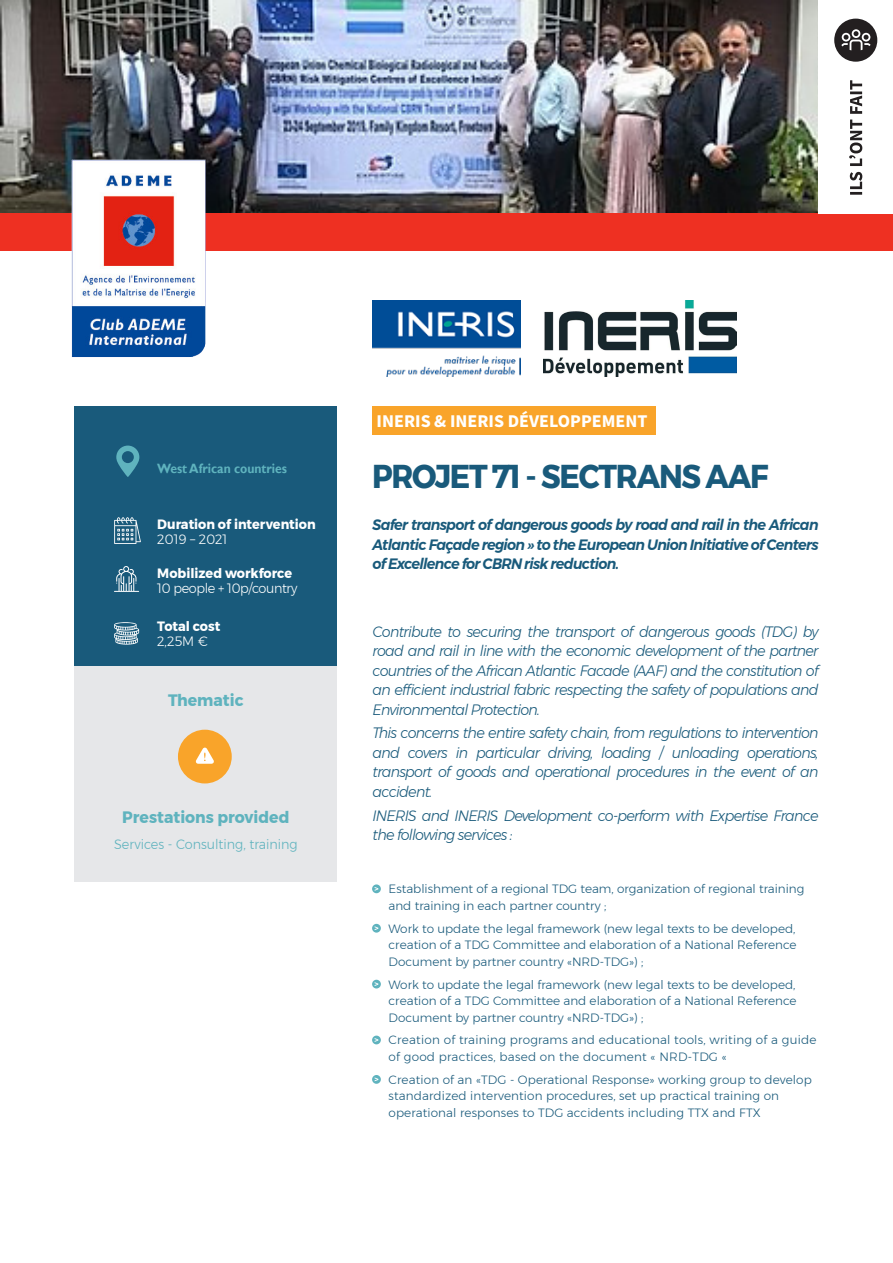
<style>
.page{position:relative;width:893px;height:1263px;background:#fff}
.page>*{position:absolute;margin:0;border:0;box-sizing:border-box;transform-origin:0 0}
.t1{font:700 33px "Montserrat";letter-spacing:-.04em;color:#195a7b;scale:.92 1}
.t2{font:700 18px "Source Sans Pro";color:#fff}
.t3{font:700 16.5px "Montserrat";color:#5fb3be;scale:.95 1}
.t4{font:italic 300 15px/19.5px "Montserrat";letter-spacing:-.05em;color:#195a7b;text-align:justify;scale:.95 1}
.t5{font:italic 600 15px/19.5px "Montserrat";letter-spacing:-.05em;color:#195a7b;text-align:justify;scale:.95 1}
.t6{font:700 13.5px "Montserrat";color:#fff;scale:.95 1}
.t7{font:300 13.5px "Montserrat";color:#5fb3be;scale:.95 1}
.t8{font:300 13.5px "Montserrat";letter-spacing:-.03em;color:#fff;scale:.95 1}
.t9{font:700 13.5px "Gill Sans";color:#5fb3be;scale:.9 1}
.t10{font:300 13.5px "Montserrat";color:#fff;scale:.95 1}
.t11{font:300 12px/16.5px "Montserrat";letter-spacing:.01em;color:#195a7b}
</style>
<div class="page">
<img style="left:0;top:0;width:818px;height:214px">
<div style="left:0;top:214px;width:893px;height:37px;background:#ee3022"></div>
<div style="left:372px;top:406px;width:284px;height:29px;background:#f9a42a"></div>
<svg style="left:849px;top:80px;width:13px;height:115px"></svg>
<div style="left:834px;top:19px;width:43px;height:43px;background:#231f20;border-radius:50%"></div>
<svg style="left:841px;top:29px;width:30px;height:21px"></svg>
<img style="left:68px;top:156px;width:138px;height:201px">
<div style="left:74px;top:406px;width:263px;height:260px;background:#195a7b"></div>
<div style="left:74px;top:666px;width:263px;height:216px;background:#e6e7e9"></div>
<div style="left:178px;top:730px;width:54px;height:53px;background:#f9a42a;border-radius:50%"></div>
<svg style="left:196px;top:748px;width:18px;height:16px"></svg>
<img style="left:372px;top:300px;width:149px;height:76px">
<img style="left:544px;top:300px;width:192px;height:77px">
<svg style="left:372px;top:884px;width:9px;height:9px"></svg>
<svg style="left:375px;top:887px;width:3px;height:4px"></svg>
<svg style="left:372px;top:924px;width:9px;height:9px"></svg>
<svg style="left:375px;top:926px;width:3px;height:4px"></svg>
<svg style="left:372px;top:980px;width:9px;height:8px"></svg>
<svg style="left:375px;top:982px;width:3px;height:4px"></svg>
<svg style="left:372px;top:1035px;width:9px;height:9px"></svg>
<svg style="left:375px;top:1038px;width:3px;height:4px"></svg>
<svg style="left:372px;top:1075px;width:9px;height:9px"></svg>
<svg style="left:375px;top:1077px;width:3px;height:4px"></svg>
<svg style="left:114px;top:517px;width:27px;height:27px"></svg>
<svg style="left:116px;top:446px;width:23px;height:31px"></svg>
<svg style="left:114px;top:566px;width:25px;height:26px"></svg>
<svg style="left:114px;top:622px;width:25px;height:23px"></svg>
<p class="t9" style="left:157px;top:460px;width:146px">West African countries</p>
<p class="t6" style="left:157px;top:513px;width:168px">Duration of intervention</p>
<p class="t10" style="left:157px;top:529px;width:75px">2019 – 2021</p>
<p class="t6" style="left:157px;top:562px;width:143px">Mobilized workforce</p>
<p class="t8" style="left:157px;top:578px;width:149px">10 people + 10p/country</p>
<p class="t6" style="left:157px;top:615px;width:68px">Total cost</p>
<p class="t8" style="left:157px;top:631px;width:55px">2,25M €</p>
<p class="t3" style="left:168px;top:687px;width:81px">Thematic</p>
<p class="t3" style="left:122px;top:804px;width:178px">Prestations provided</p>
<p class="t7" style="left:114px;top:834px;width:195px">Services - Consulting, training</p>
<p class="t2" style="left:377px;top:408px;width:272px">INERIS &amp; INERIS DÉVELOPPEMENT</p>
<p class="t1" style="left:372px;top:450px;width:432px">PROJET 71 - SECTRANS AAF</p>
<p class="t5" style="left:373px;top:515px;width:471px">Safer transport of dangerous goods by road and rail in the African Atlantic Façade region » to the European Union Initiative of Centers of Excellence for CBRN risk reduction.</p>
<p class="t4" style="left:373px;top:621px;width:471px">Contribute to securing the transport of dangerous goods (TDG) by road and rail in line with the economic development of the partner countries of the African Atlantic Facade (AAF) and the constitution of an efficient industrial fabric respecting the safety of populations and Environmental Protection.</p>
<p class="t4" style="left:373px;top:723px;width:471px">This concerns the entire safety chain, from regulations to intervention and covers in particular driving, loading / unloading operations, transport of goods and operational procedures in the event of an accident.</p>
<p class="t4" style="left:373px;top:805px;width:471px">INERIS and INERIS Development co-perform with Expertise France the following services :</p>
<p class="t11" style="left:389px;top:880px;width:417px">Establishment of a regional TDG team, organization of regional training and training in each partner country ;</p>
<p class="t11" style="left:389px;top:920px;width:410px;text-align:justify">Work to update the legal framework (new legal texts to be developed, creation of a TDG Committee and elaboration of a National Reference Document by partner country «NRD-TDG») ;</p>
<p class="t11" style="left:389px;top:976px;width:410px;text-align:justify">Work to update the legal framework (new legal texts to be developed, creation of a TDG Committee and elaboration of a National Reference Document by partner country «NRD-TDG») ;</p>
<p class="t11" style="left:389px;top:1032px;width:429px">Creation of training programs and educational tools, writing of a guide of good practices, based on the document « NRD-TDG «</p>
<p class="t11" style="left:389px;top:1071px;width:425px">Creation of an «TDG - Operational Response» working group to develop standardized intervention procedures, set up practical training on operational responses to TDG accidents including TTX and FTX</p>
</div>
